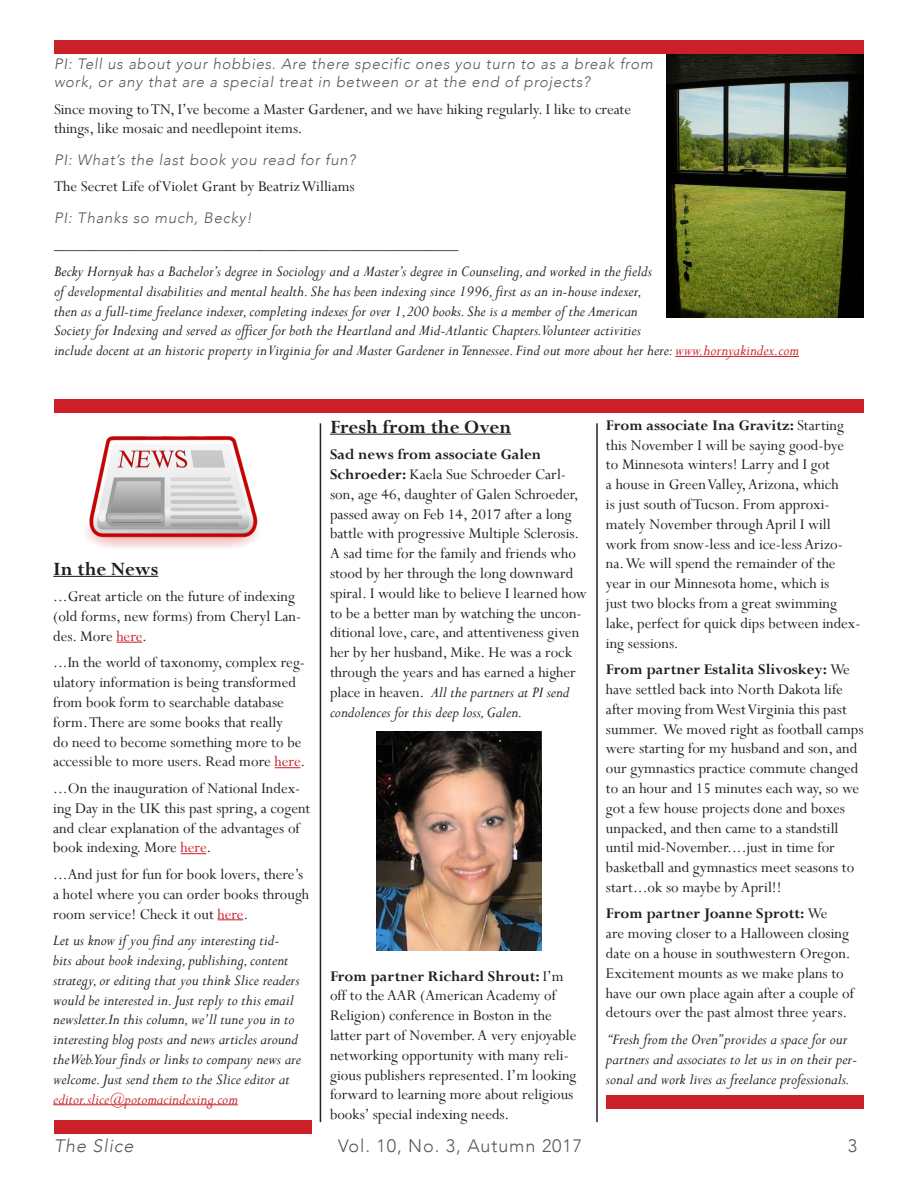
<style>
.page{position:relative;width:918px;height:1188px;background:#fff}
.page>*{position:absolute;margin:0;border:0;box-sizing:border-box;transform-origin:0 0}
.t1{font:700 21px "Perpetua";color:#231f20}
.t2{font:300 18px "Avenir";letter-spacing:.05em;color:#585858}
.t3{font:italic 300 18px "Avenir";letter-spacing:.05em;color:#585858}
.t4{font:16.5px/19.8px "Perpetua";color:#231f20}
.t5{font:italic 16.5px/19.8px "Perpetua";color:#231f20}
.t6{font:italic 16.5px "Perpetua";color:#cb2027}
.t7{font:italic 300 15px/18px "Avenir";letter-spacing:.05em;color:#585858}
.s1{color:#cb2027}
.s2{font-weight:700}
.s3{font-style:italic}
</style>
<div class="page">
<hr style="left:675px;top:356px;width:124px;height:1px;background:#cb2027">
<div style="left:54px;top:41px;width:810px;height:13px;background:#cb2027"></div>
<div style="left:54px;top:399px;width:810px;height:14px;background:#cb2027"></div>
<hr style="left:330px;top:434px;width:181px;height:1px;background:#231f20">
<div style="left:54px;top:1121px;width:258px;height:13px;background:#cb2027"></div>
<div style="left:606px;top:1095px;width:258px;height:13px;background:#cb2027"></div>
<img style="left:667px;top:54px;width:197px;height:263px">
<hr style="left:53px;top:576px;width:105px;height:1px;background:#231f20">
<svg style="left:116px;top:642px;width:26px;height:1px"></svg>
<svg style="left:275px;top:767px;width:25px;height:1px"></svg>
<svg style="left:181px;top:853px;width:25px;height:1px"></svg>
<svg style="left:218px;top:919px;width:25px;height:1px"></svg>
<hr style="left:53px;top:1104px;width:185px;height:1px;background:#cb2027">
<img style="left:85px;top:436px;width:173px;height:112px">
<hr style="left:320px;top:423px;width:1px;height:699px;background:#231f20">
<hr style="left:596px;top:423px;width:2px;height:699px;background:#231f20">
<img style="left:376px;top:732px;width:166px;height:218px">
<p class="t7" style="left:54px;top:55px;width:600px">PI: Tell us about your hobbies. Are there specific ones you turn to as a break from work, or any that are a special treat in between or at the end of projects?</p>
<p class="t4" style="left:54px;top:99px;width:579px">Since moving to TN, I’ve become a Master Gardener, and we have hiking regularly. I like to create things, like mosaic and needlepoint items.</p>
<p class="t7" style="left:54px;top:151px;width:303px">PI: What’s the last book you read for fun?</p>
<p class="t4" style="left:54px;top:176px;width:302px">The Secret Life of Violet Grant by Beatriz Williams</p>
<p class="t7" style="left:54px;top:209px;width:200px">PI: Thanks so much, Becky!</p>
<p class="t4" style="left:54px;top:234px;width:406px">_________________________________________________</p>
<p class="t5" style="left:54px;top:261px;width:747px">Becky Hornyak has a Bachelor’s degree in Sociology and a Master’s degree in Counseling, and worked in the fields<br>of developmental disabilities and mental health. She has been indexing since 1996, first as an in-house indexer,<br>then as a full-time freelance indexer, completing indexes for over 1,200 books. She is a member of the American<br>Society for Indexing and served as officer for both the Heartland and Mid-Atlantic Chapters.Volunteer activities<br>include docent at an historic property in Virginia for and Master Gardener in Tennessee. Find out more about her here:<span class="s1">www.hornyakindex.com</span></p>
<p class="t1" style="left:53px;top:556px;width:107px">In the News</p>
<p class="t4" style="left:53px;top:586px;width:249px">...Great article on the future of indexing (old forms, new forms) from Cheryl Lan&shy;des. More <span class="s1">here</span>.</p>
<p class="t4" style="left:53px;top:653px;width:254px">...In the world of taxonomy, complex reg&shy;ulatory information is being transformed from book form to searchable database form. There are some books that really<br>do need to become something more to be accessible to more users. Read more <span class="s1">here</span>.</p>
<p class="t4" style="left:53px;top:778px;width:259px">...On the inauguration of National Index&shy;ing Day in the UK this past spring, a cogent and clear explanation of the advantages of book indexing. More <span class="s1">here</span>.</p>
<p class="t4" style="left:53px;top:864px;width:257px">...And just for fun for book lovers, there’s a hotel where you can order books through room service! Check it out <span class="s1">here</span>.</p>
<p class="t5" style="left:53px;top:930px;width:249px">Let us know if you find any interesting tid&shy;bits about book indexing, publishing, content strategy, or editing that you think Slice readers would be interested in. Just reply to this email newsletter.In this column, we’ll tune you in to interesting blog posts and news articles around the Web.Your finds or links to company news are welcome. Just send them to the Slice editor at</p>
<p class="t6" style="left:53px;top:1088px;width:186px">editor.slice@potomacindexing.com</p>
<p class="t1" style="left:330px;top:413px;width:183px">Fresh from the Oven</p>
<p class="t4" style="left:330px;top:444px;width:258px"><span class="s2">Sad news from associate Galen Schroeder:</span> Kaela Sue Schroeder Carl&shy;son, age 46, daughter of Galen Schroeder, passed away on Feb 14, 2017 after a long battle with progressive Multiple Sclerosis.<br>A sad time for the family and friends who stood by her through the long downward spiral. I would like to believe I learned how to be a better man by watching the uncon&shy;ditional love, care, and attentiveness given her by her husband, Mike. He was a rock through the years and has earned a higher place in heaven. <span class="s3">All the partners at PI send condolences for this deep loss, Galen.</span></p>
<p class="t4" style="left:330px;top:966px;width:248px"><span class="s2">From partner Richard Shrout:</span> I’m off to the AAR (American Academy of Religion) conference in Boston in the latter part of November. A very enjoyable networking opportunity with many reli&shy;gious publishers represented. I’m looking forward to learning more about religious books’ special indexing needs.</p>
<p class="t4" style="left:606px;top:415px;width:256px"><span class="s2">From associate Ina Gravitz:</span> Starting this November I will be saying good-bye<br>to Minnesota winters! Larry and I got<br>a house in Green Valley, Arizona, which<br>is just south ofTucson. From approxi&shy;mately November through April I will work from snow-less and ice-less Arizo&shy;na. We will spend the remainder of the year in our Minnesota home, which is<br>just two blocks from a great swimming lake, perfect for quick dips between index&shy;ing sessions.</p>
<p class="t4" style="left:606px;top:659px;width:259px"><span class="s2">From partner Estalita Slivoskey:</span> We have settled back into North Dakota life after moving from West Virginia this past summer. We moved right as football camps were starting for my husband and son, and our gymnastics practice commute changed to an hour and 15 minutes each way, so we got a few house projects done and boxes unpacked, and then came to a standstill until mid-November....just in time for basketball and gymnastics meet seasons to start...ok so maybe by April!!</p>
<p class="t4" style="left:606px;top:903px;width:250px"><span class="s2">From partner Joanne Sprott:</span> We<br>are moving closer to a Halloween closing date on a house in southwestern Oregon.<br>Excitement mounts as we make plans to have our own place again after a couple of detours over the past almost three years.</p>
<p class="t5" style="left:606px;top:1029px;width:253px">“Fresh from the Oven” provides a space for our partners and associates to let us in on their per&shy;sonal and work lives as freelance professionals.</p>
<p class="t3" style="left:54px;top:1135px;width:81px">The Slice</p>
<p class="t2" style="left:338px;top:1135px;width:246px">Vol. 10, No. 3, Autumn 2017</p>
<p class="t2" style="left:848px;top:1135px;width:11px">3</p>
</div>
